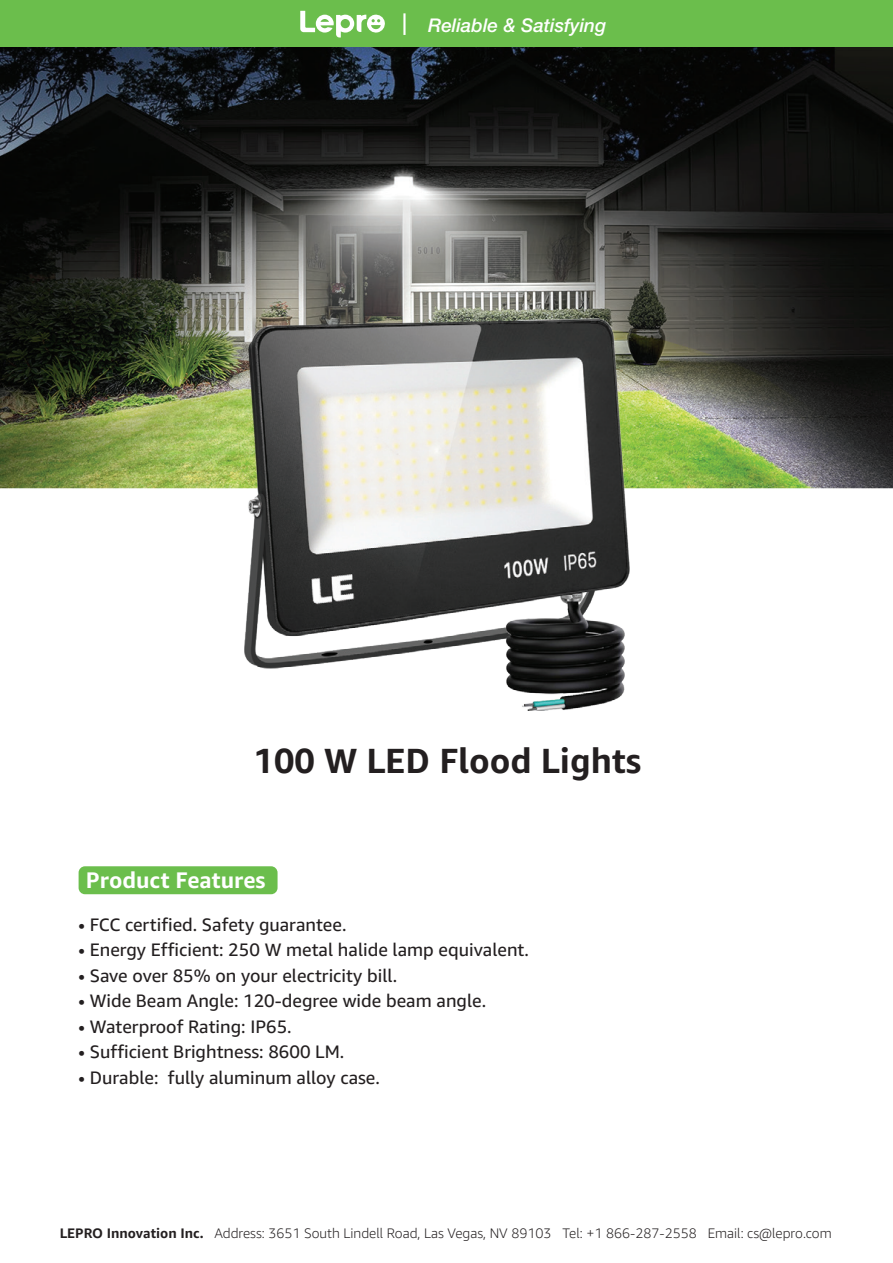
<style>
.page{position:relative;width:893px;height:1263px;background:#fff}
.page>*{position:absolute;margin:0;border:0;box-sizing:border-box;transform-origin:0 0}
.t1{font:700 34.8px "Amazon Ember";color:#231f20}
.t2{font:700 22.5px "Amazon Ember";color:#fff}
.t3{font:italic 500 18.9px "Helvetica Neue LT Pro";color:#fff}
.t4{font:18px "Amazon Ember";color:#231f20}
.t5{font:300 13.8px "Amazon Ember";color:#231f20}
.s1{font-weight:700}
</style>
<div class="page">
<div style="left:79px;top:866px;width:199px;height:28px;background:#6bbe4c;border-radius:6px"></div>
<img style="left:0;top:47px;width:893px;height:442px">
<div style="left:0;top:0;width:893px;height:47px;background:#6bbe4c"></div>
<img style="left:244px;top:318px;width:385px;height:392px">
<hr style="left:403px;top:13px;width:3px;height:22px;background:#fff">
<svg style="left:300px;top:11px;width:85px;height:27px"></svg>
<p class="t3" style="left:428px;top:14px;width:180px">Reliable &amp; Satisfying</p>
<h1 class="t1" style="left:254px;top:738px;width:389px">100 W LED Flood Lights</h1>
<p class="t2" style="left:86px;top:866px;width:181px">Product Features</p>
<p class="t4" style="left:79px;top:913px;width:269px">• FCC certified. Safety guarantee.</p>
<p class="t4" style="left:79px;top:939px;width:452px">• Energy Efficient: 250 W metal halide lamp equivalent.</p>
<p class="t4" style="left:79px;top:964px;width:320px">• Save over 85% on your electricity bill.</p>
<p class="t4" style="left:79px;top:990px;width:409px">• Wide Beam Angle: 120-degree wide beam angle.</p>
<p class="t4" style="left:79px;top:1015px;width:215px">• Waterproof Rating: IP65.</p>
<p class="t4" style="left:79px;top:1041px;width:267px">• Sufficient Brightness: 8600 LM.</p>
<p class="t4" style="left:79px;top:1066px;width:303px">• Durable: fully aluminum alloy case.</p>
<p class="t5" style="left:60px;top:1225px;width:773px"><span class="s1">LEPRO Innovation Inc.</span> Address: 3651 South Lindell Road, Las Vegas, NV 89103 Tel: +1 866-287-2558 Email: cs@lepro.com</p>
</div>
